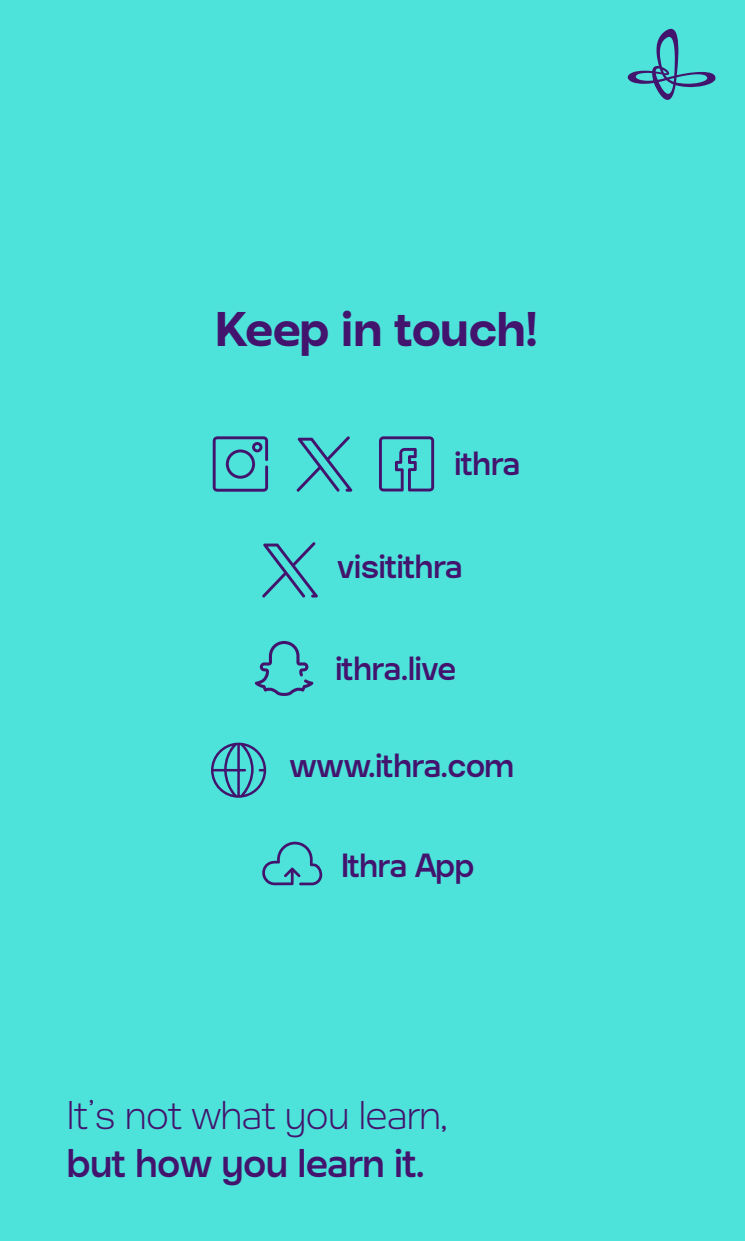
<style>
.page{position:relative;width:745px;height:1241px;background:#fff}
.page>*{position:absolute;margin:0;border:0;box-sizing:border-box;transform-origin:0 0}
.t1{font:700 47.88px "ithra";letter-spacing:-.005em;color:#43146d}
.t2{font:300 39.5px "ithra";color:#43146d}
.t3{font:500 39.5px "ithra";color:#43146d}
.t4{font:500 33px "ithra";color:#43146d}
</style>
<div class="page">
<div style="left:0;top:0;width:744px;height:1240px;background:#4de2da"></div>
<svg style="left:627px;top:29px;width:88px;height:71px"></svg>
<svg style="left:212px;top:436px;width:56px;height:55px"></svg>
<svg style="left:379px;top:436px;width:55px;height:55px"></svg>
<svg style="left:254px;top:641px;width:59px;height:55px"></svg>
<svg style="left:211px;top:742px;width:55px;height:55px"></svg>
<svg style="left:262px;top:841px;width:60px;height:44px"></svg>
<svg style="left:296px;top:436px;width:56px;height:55px"></svg>
<svg style="left:262px;top:542px;width:56px;height:55px"></svg>
<h1 class="t1" style="left:214px;top:301px;width:324px">Keep in touch!</h1>
<p class="t4" style="left:454px;top:444px;width:67px">ithra</p>
<p class="t4" style="left:337px;top:547px;width:126px">visitithra</p>
<p class="t4" style="left:335px;top:649px;width:122px">ithra.live</p>
<p class="t4" style="left:290px;top:746px;width:226px">www.ithra.com</p>
<p class="t4" style="left:341px;top:846px;width:134px">Ithra App</p>
<p class="t2" style="left:67px;top:1092px;width:382px">It’s not what you learn,</p>
<p class="t3" style="left:67px;top:1140px;width:359px">but how you learn it.</p>
</div>
